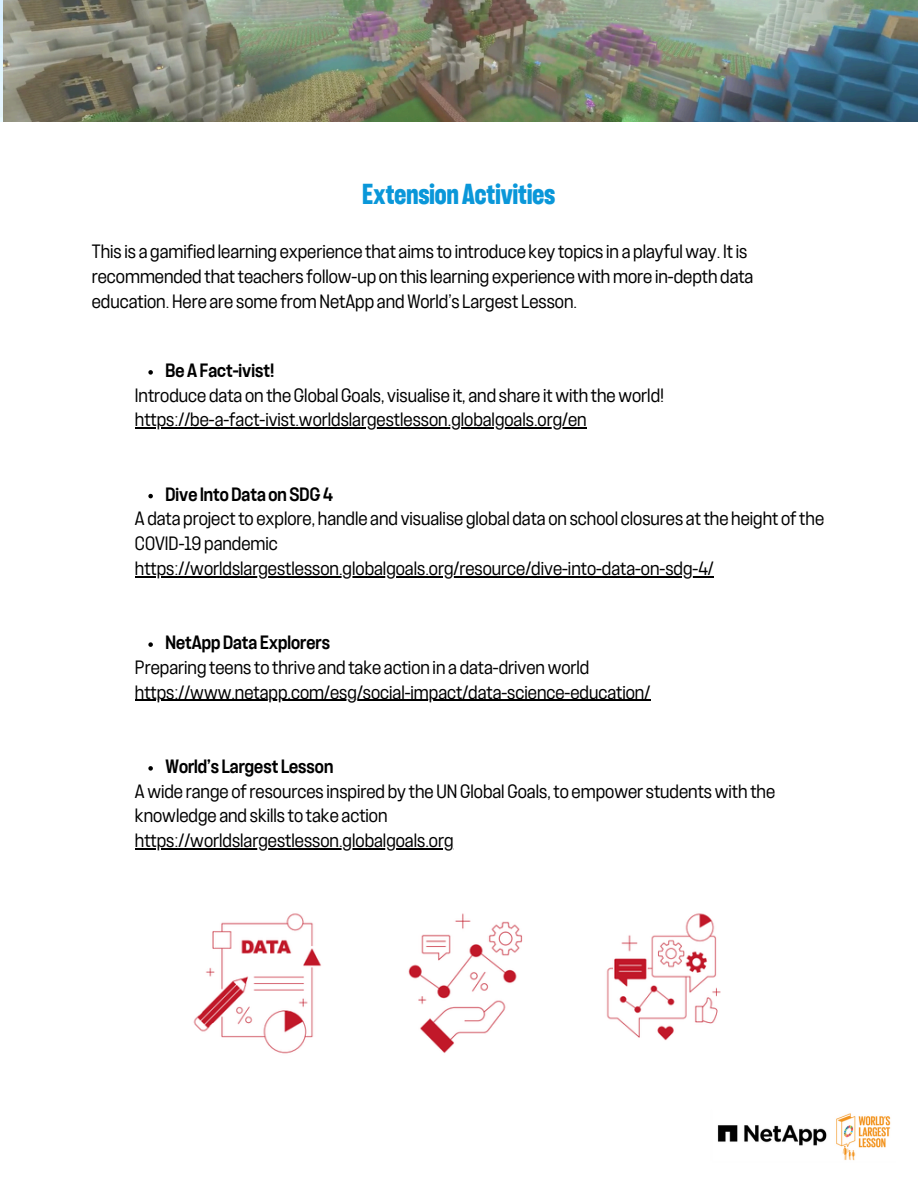
<style>
.page{position:relative;width:918px;height:1188px;background:#fff}
.page>*{position:absolute;margin:0;border:0;box-sizing:border-box;transform-origin:0 0}
.t1{font:700 27px "F37 Judge";color:#0a97d9}
.t2{font:expanded 18px/24.8px "F37 Judge";color:#000}
.t3{font:500 expanded 18px "F37 Judge";color:#000}
</style>
<div class="page">
<img style="left:717px;top:1113px;width:174px;height:48px">
<svg style="left:148px;top:370px;width:5px;height:5px"></svg>
<hr style="left:135px;top:428px;width:452px;height:1px;background:#000">
<svg style="left:148px;top:494px;width:5px;height:4px"></svg>
<hr style="left:135px;top:576px;width:579px;height:1px;background:#000">
<svg style="left:148px;top:642px;width:5px;height:5px"></svg>
<hr style="left:135px;top:700px;width:515px;height:1px;background:#000">
<svg style="left:148px;top:766px;width:5px;height:5px"></svg>
<hr style="left:135px;top:848px;width:319px;height:1px;background:#000">
<img style="left:193px;top:913px;width:528px;height:141px">
<img style="left:4px;top:0;width:914px;height:122px">
<p class="t1" style="left:363px;top:182px;width:194px">Extension Activities</p>
<p class="t2" style="left:92px;top:240px;width:663px">This is a gamified learning experience that aims to introduce key topics in a playfulway. Itis recommended thatteachers follow-up on this learning experiencewith more in-depth data education. Here are some from NetApp and World’s Largest Lesson.</p>
<h1 class="t3" style="left:165px;top:362px;width:110px">Be A Fact-ivist!</h1>
<p class="t2" style="left:135px;top:383px;width:531px">Introduce data on the Global Goals, visualise it, and share itwith theworld!</p>
<p class="t2" style="left:135px;top:408px;width:453px">https://be-a-fact-ivist.worldslargestlesson.globalgoals.org/en</p>
<p class="t3" style="left:165px;top:486px;width:169px">Dive Into Data on SDG 4</p>
<p class="t2" style="left:135px;top:507px;width:691px">A data projectto explore, handle and visualise global data on school closures atthe height ofthe<br>COVID-19 pandemic</p>
<p class="t2" style="left:135px;top:557px;width:580px">https://worldslargestlesson.globalgoals.org/resource/dive-into-data-on-sdg-4/</p>
<p class="t3" style="left:165px;top:634px;width:166px">NetApp Data Explorers</p>
<p class="t2" style="left:135px;top:656px;width:456px">Preparing teens to thrive and take action in a data-drivenworld</p>
<p class="t2" style="left:135px;top:680px;width:517px">https://www.netapp.com/esg/social-impact/data-science-education/</p>
<p class="t3" style="left:165px;top:758px;width:169px">World’s Largest Lesson</p>
<p class="t2" style="left:135px;top:779px;width:642px">Awide range ofresources inspired by the UN Global Goals,to empower studentswith the knowledge and skills to take action</p>
<p class="t2" style="left:135px;top:829px;width:320px">https://worldslargestlesson.globalgoals.org</p>
</div>
